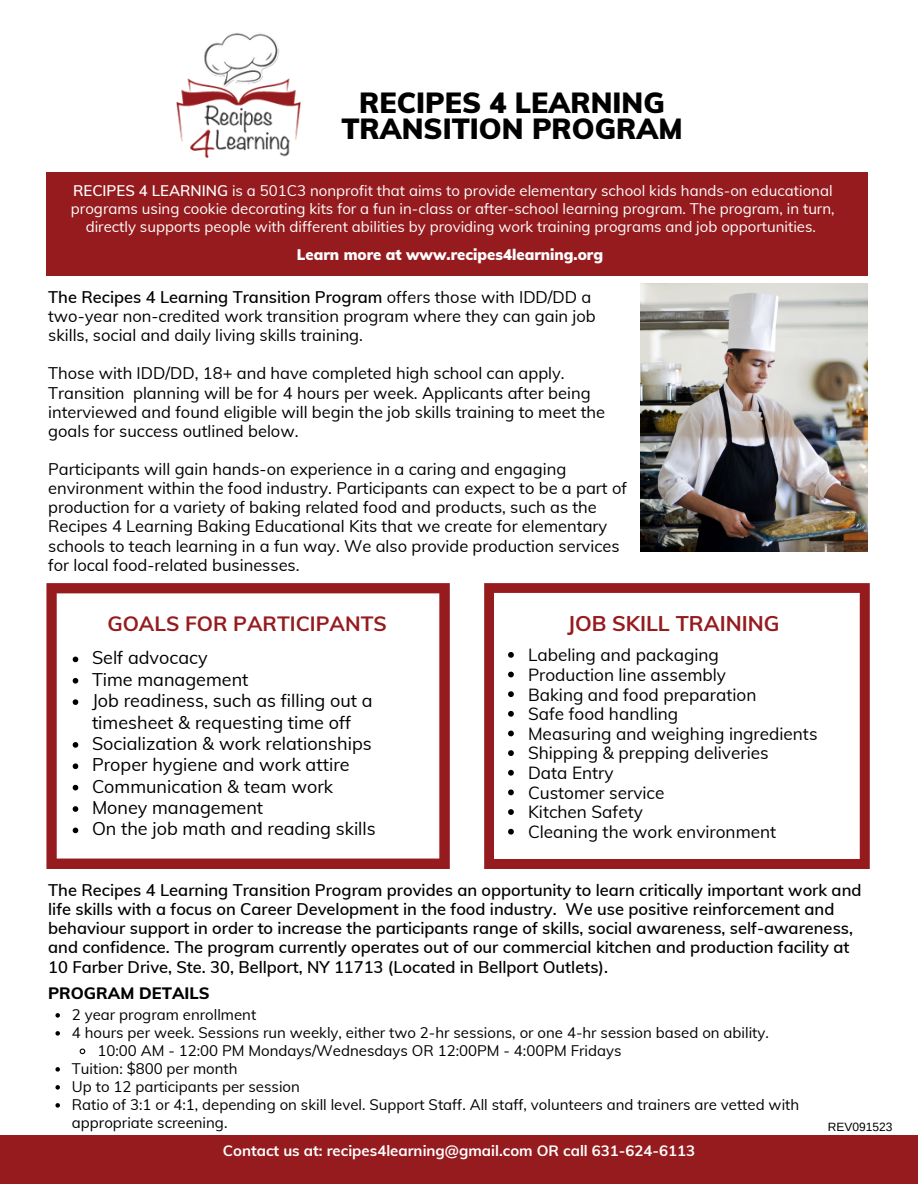
<style>
.page{position:relative;width:918px;height:1188px;background:#fff}
.page>*{position:absolute;margin:0;border:0;box-sizing:border-box;transform-origin:0 0}
.t1{font:900 28.5px "Muli";color:#000}
.t2{font:700 21.3px "Muli";color:#961b1e}
.t3{font:700 20.7px "Muli";color:#961b1e}
.t4{font:18px/21.3px "Muli";color:#000}
.t5{font:17.25px "Muli";color:#000}
.t6{font:16.5px/19.2px "Muli";color:#000}
.t7{font:600 16.5px/19.2px "Muli";color:#000}
.t8{font:800 16.5px "Muli";color:#000}
.t9{font:15px/18px "Muli";color:#000}
.t10{font:15px/18px "Muli";color:#fff;text-align:center}
.t11{font:700 15px "Muli";color:#fff}
.t12{font:900 15px "Muli";color:#fff}
.t13{font:12px "Arimo";color:#000}
.s1{font-weight:600}
</style>
<div class="page">
<div style="left:0;top:1135px;width:918px;height:49px;background:#961b1e"></div>
<img style="left:177px;top:33px;width:123px;height:124px">
<div style="left:46px;top:172px;width:822px;height:103px;background:#961b1e"></div>
<img style="left:641px;top:284px;width:227px;height:267px">
<svg style="left:46px;top:583px;width:404px;height:286px"></svg>
<svg style="left:73px;top:657px;width:5px;height:5px"></svg>
<svg style="left:73px;top:678px;width:5px;height:6px"></svg>
<svg style="left:73px;top:699px;width:5px;height:6px"></svg>
<svg style="left:73px;top:742px;width:5px;height:6px"></svg>
<svg style="left:73px;top:763px;width:5px;height:6px"></svg>
<svg style="left:73px;top:785px;width:5px;height:5px"></svg>
<svg style="left:73px;top:806px;width:5px;height:6px"></svg>
<svg style="left:73px;top:828px;width:5px;height:5px"></svg>
<svg style="left:484px;top:583px;width:386px;height:286px"></svg>
<svg style="left:508px;top:652px;width:6px;height:6px"></svg>
<svg style="left:508px;top:672px;width:6px;height:5px"></svg>
<svg style="left:508px;top:691px;width:6px;height:6px"></svg>
<svg style="left:508px;top:711px;width:6px;height:6px"></svg>
<svg style="left:508px;top:731px;width:6px;height:5px"></svg>
<svg style="left:508px;top:750px;width:6px;height:6px"></svg>
<svg style="left:508px;top:770px;width:6px;height:6px"></svg>
<svg style="left:508px;top:790px;width:6px;height:5px"></svg>
<svg style="left:508px;top:809px;width:6px;height:6px"></svg>
<svg style="left:508px;top:829px;width:6px;height:6px"></svg>
<svg style="left:55px;top:1013px;width:5px;height:5px"></svg>
<svg style="left:55px;top:1031px;width:5px;height:5px"></svg>
<svg style="left:79px;top:1048px;width:7px;height:7px"></svg>
<svg style="left:55px;top:1067px;width:5px;height:5px"></svg>
<svg style="left:55px;top:1085px;width:5px;height:5px"></svg>
<svg style="left:55px;top:1103px;width:5px;height:5px"></svg>
<p class="t1" style="left:359px;top:84px;width:307px">RECIPES 4 LEARNING</p>
<p class="t1" style="left:341px;top:110px;width:343px">TRANSITION PROGRAM</p>
<p class="t10" style="left:71px;top:181px;width:765px"><span class="s1">RECIPES 4 LEARNING</span> is a 501C3 nonprofit that aims to provide elementary school kids hands-on educational programs using cookie decorating kits for a fun in-class or after-school learning program. The program, in turn, directly supports people with different abilities by providing work training programs and job opportunities.</p>
<p class="t12" style="left:297px;top:245px;width:308px">Learn more at www.recipes4learning.org</p>
<p class="t6" style="left:48px;top:287px;width:549px"><span class="s1">The Recipes 4 Learning Transition Program</span> offers those with IDD/DD a two-year non-credited work transition program where they can gain job skills, social and daily living skills training.</p>
<p class="t6" style="left:48px;top:364px;width:558px">Those with IDD/DD, 18+ and have completed high school can apply.<br>Transition planning will be for 4 hours per week. Applicants after being interviewed and found eligible will begin the job skills training to meet the goals for success outlined below.</p>
<p class="t6" style="left:48px;top:459px;width:580px">Participants will gain hands-on experience in a caring and engaging environment within the food industry. Participants can expect to be a part of production for a variety of baking related food and products, such as the Recipes 4 Learning Baking Educational Kits that we create for elementary schools to teach learning in a fun way. We also provide production services for local food-related businesses.</p>
<p class="t3" style="left:107px;top:610px;width:281px">GOALS FOR PARTICIPANTS</p>
<p class="t4" style="left:92px;top:647px;width:117px">Self advocacy</p>
<p class="t4" style="left:92px;top:668px;width:158px">Time management</p>
<p class="t4" style="left:92px;top:690px;width:282px">Job readiness, such as filling out a timesheet &amp; requesting time off</p>
<p class="t4" style="left:92px;top:733px;width:281px">Socialization &amp; work relationships</p>
<p class="t4" style="left:92px;top:754px;width:259px">Proper hygiene and work attire</p>
<p class="t4" style="left:92px;top:775px;width:243px">Communication &amp; team work</p>
<p class="t4" style="left:92px;top:797px;width:173px">Money management</p>
<p class="t4" style="left:92px;top:818px;width:285px">On the job math and reading skills</p>
<p class="t2" style="left:567px;top:610px;width:214px">JOB SKILL TRAINING</p>
<p class="t5" style="left:528px;top:644px;width:192px">Labeling and packaging</p>
<p class="t5" style="left:528px;top:664px;width:199px">Production line assembly</p>
<p class="t5" style="left:528px;top:683px;width:230px">Baking and food preparation</p>
<p class="t5" style="left:528px;top:703px;width:152px">Safe food handling</p>
<p class="t5" style="left:528px;top:722px;width:291px">Measuring and weighing ingredients</p>
<p class="t5" style="left:528px;top:742px;width:242px">Shipping &amp; prepping deliveries</p>
<p class="t5" style="left:528px;top:762px;width:87px">Data Entry</p>
<p class="t5" style="left:528px;top:781px;width:138px">Customer service</p>
<p class="t5" style="left:528px;top:801px;width:116px">Kitchen Safety</p>
<p class="t5" style="left:528px;top:821px;width:250px">Cleaning the work environment</p>
<p class="t7" style="left:48px;top:880px;width:815px">The Recipes 4 Learning Transition Program provides an opportunity to learn critically important work and life skills with a focus on Career Development in the food industry. We use positive reinforcement and behaviour support in order to increase the participants range of skills, social awareness, self-awareness, and confidence. The program currently operates out of our commercial kitchen and production facility at 10 Farber Drive, Ste. 30, Bellport, NY 11713 (Located in Bellport Outlets).</p>
<p class="t8" style="left:48px;top:982px;width:163px">PROGRAM DETAILS</p>
<p class="t9" style="left:72px;top:1005px;width:186px">2 year program enrollment</p>
<p class="t9" style="left:72px;top:1023px;width:699px">4 hours per week. Sessions run weekly, either two 2-hr sessions, or one 4-hr session based on ability.</p>
<p class="t9" style="left:97px;top:1041px;width:526px">10:00 AM - 12:00 PM Mondays/Wednesdays OR 12:00PM - 4:00PM Fridays</p>
<p class="t9" style="left:72px;top:1059px;width:167px">Tuition: $800 per month</p>
<p class="t9" style="left:72px;top:1077px;width:229px">Up to 12 participants per session</p>
<p class="t9" style="left:72px;top:1095px;width:729px">Ratio of 3:1 or 4:1, depending on skill level. Support Staff. All staff, volunteers and trainers are vetted with appropriate screening.</p>
<p class="t11" style="left:223px;top:1141px;width:474px">Contact us at: recipes4learning@gmail.com OR call 631-624-6113</p>
<p class="t13" style="left:828px;top:1120px;width:66px">REV091523</p>
</div>
